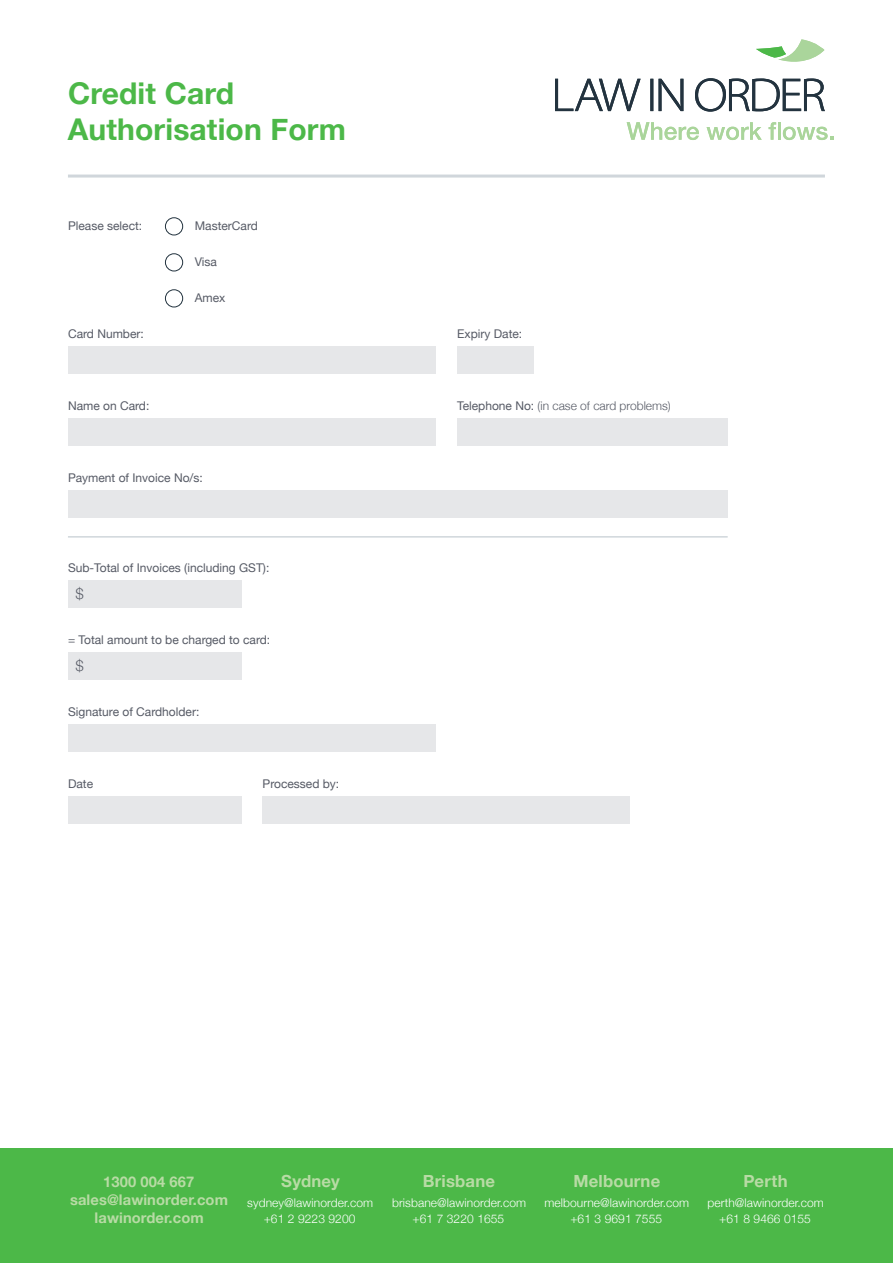
<style>
.page{position:relative;width:893px;height:1263px;background:#fff}
.page>*{position:absolute;margin:0;border:0;box-sizing:border-box;transform-origin:0 0}
.t1{font:700 30px/36px "Helvetica Neue";letter-spacing:.005em;color:#4cb848}
.t2{font:700 16.65px "Helvetica Neue";letter-spacing:.01em;color:#b8dba5}
.t3{font:300 15px "Helvetica Neue";color:#565a65}
.t4{font:700 14.7px/17.9px "Helvetica Neue";letter-spacing:.005em;color:#b8dba5;text-align:center}
.t5{font:12px "Helvetica Neue";color:#565a65}
.t6{font:300 12px/15.9px "Helvetica Neue";letter-spacing:.005em;color:#fff;text-align:center}
.t7{font:300 12px "Helvetica Neue";color:#565a65}
.s1{font-weight:400}
</style>
<div class="page">
<div style="left:0;top:1148px;width:893px;height:115px;background:#4cb848"></div>
<div style="left:68px;top:346px;width:368px;height:28px;background:#e6e7e9"></div>
<div style="left:68px;top:580px;width:173px;height:28px;background:#e6e7e9"></div>
<div style="left:68px;top:652px;width:173px;height:28px;background:#e6e7e9"></div>
<div style="left:68px;top:796px;width:173px;height:28px;background:#e6e7e9"></div>
<div style="left:68px;top:724px;width:368px;height:28px;background:#e6e7e9"></div>
<div style="left:263px;top:796px;width:367px;height:28px;background:#e6e7e9"></div>
<div style="left:457px;top:418px;width:271px;height:28px;background:#e6e7e9"></div>
<div style="left:68px;top:490px;width:660px;height:28px;background:#e6e7e9"></div>
<div style="left:457px;top:346px;width:76px;height:28px;background:#e6e7e9"></div>
<div style="left:68px;top:418px;width:368px;height:28px;background:#e6e7e9"></div>
<div style="left:165px;top:217px;width:18px;height:18px;border:1px solid #23333f;border-radius:50%"></div>
<div style="left:165px;top:253px;width:18px;height:18px;border:1px solid #23333f;border-radius:50%"></div>
<div style="left:165px;top:289px;width:18px;height:18px;border:1px solid #23333f;border-radius:50%"></div>
<hr style="left:68px;top:175px;width:757px;height:3px;background:#d0d6db">
<hr style="left:68px;top:536px;width:660px;height:2px;background:#d0d6db">
<svg style="left:555px;top:78px;width:270px;height:34px"></svg>
<svg style="left:756px;top:39px;width:68px;height:23px"></svg>
<svg style="left:627px;top:122px;width:72px;height:18px"></svg>
<svg style="left:707px;top:122px;width:55px;height:18px"></svg>
<svg style="left:769px;top:122px;width:64px;height:18px"></svg>
<p class="t1" style="left:68px;top:76px;width:280px">Credit Card<br>Authorisation Form</p>
<p class="t5" style="left:68px;top:217px;width:76px">Please select:</p>
<p class="t5" style="left:195px;top:217px;width:65px">MasterCard</p>
<p class="t5" style="left:195px;top:253px;width:24px">Visa</p>
<p class="t5" style="left:195px;top:289px;width:32px">Amex</p>
<p class="t5" style="left:68px;top:325px;width:77px">Card Number:</p>
<p class="t5" style="left:68px;top:397px;width:83px">Name on Card:</p>
<p class="t5" style="left:68px;top:469px;width:136px">Payment of Invoice No/s:</p>
<p class="t5" style="left:68px;top:559px;width:203px">Sub-Total of Invoices (including GST):</p>
<p class="t3" style="left:75px;top:581px;width:10px">$</p>
<p class="t5" style="left:68px;top:631px;width:204px">= Total amount to be charged to card:</p>
<p class="t3" style="left:75px;top:653px;width:10px">$</p>
<p class="t5" style="left:68px;top:703px;width:133px">Signature of Cardholder:</p>
<p class="t5" style="left:68px;top:775px;width:27px">Date</p>
<p class="t5" style="left:263px;top:775px;width:78px">Processed by:</p>
<p class="t5" style="left:457px;top:325px;width:67px">Expiry Date:</p>
<p class="t7" style="left:457px;top:396px;width:215px"><span class="s1">Telephone No:</span> (in case of card problems)</p>
<p class="t4" style="left:70px;top:1173px;width:159px">1300 004 667 sales@lawinorder.com lawinorder.com</p>
<h2 class="t2" style="left:281px;top:1168px;width:60px">Sydney</h2>
<p class="t6" style="left:247px;top:1194px;width:127px">sydney@lawinorder.com +61 2 9223 9200</p>
<h2 class="t2" style="left:423px;top:1168px;width:74px">Brisbane</h2>
<p class="t6" style="left:392px;top:1194px;width:136px">brisbane@lawinorder.com +61 7 3220 1655</p>
<h2 class="t2" style="left:573px;top:1168px;width:88px">Melbourne</h2>
<p class="t6" style="left:544px;top:1194px;width:146px">melbourne@lawinorder.com +61 3 9691 7555</p>
<h2 class="t2" style="left:743px;top:1168px;width:46px">Perth</h2>
<p class="t6" style="left:708px;top:1194px;width:118px">perth@lawinorder.com +61 8 9466 0155</p>
</div>
